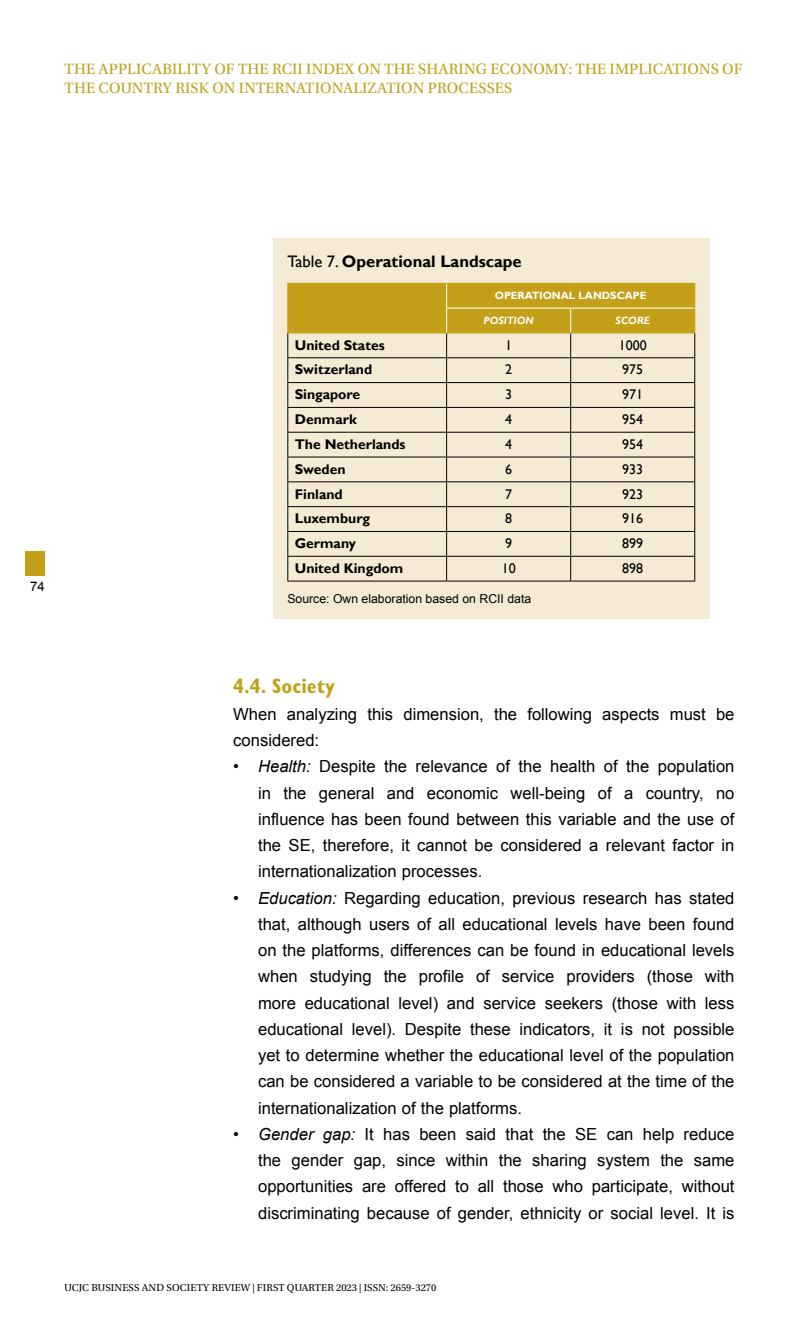
<style>
.page{position:relative;width:809px;height:1340px;background:#fff}
.page>*{position:absolute;margin:0;border:0;box-sizing:border-box;transform-origin:0 0}
.t1{font:700 condensed 21px "Gill Sans Std";color:#c3a017}
.t2{font:16.62px/26.2px "Arial";color:#000;text-align:justify}
.t3{font:700 16.62px "Gill Sans";color:#000}
.t4{font:15.75px/18.9px "Utopia Std";letter-spacing:.01em;color:#c3a017}
.t5{font:700 14px "Gill Sans";color:#000}
.t6{font:14px "Gill Sans";color:#000}
.t7{font:13.12px "Arial";color:#000}
.t8{font:12.25px "Arial";color:#000}
.t9{font:10.5px "Utopia Std";letter-spacing:.01em;color:#000}
.t10{font:700 10.5px "Gill Sans";color:#fff}
.t11{font:italic 700 10.5px "Gill Sans";color:#fff}
.s1{font-weight:400}
.s2{font-style:italic}
</style>
<div class="page">
<div style="left:25px;top:551px;width:20px;height:24px;background:#c3a017"></div>
<div style="left:273px;top:238px;width:436px;height:380px;background:#f5ead4"></div>
<hr style="left:287px;top:580px;width:159px;height:1px;background:#000">
<hr style="left:446px;top:580px;width:124px;height:1px;background:#000">
<hr style="left:570px;top:580px;width:125px;height:1px;background:#000">
<svg style="left:287px;top:283px;width:408px;height:297px"></svg>
<p class="t4" style="left:65px;top:59px;width:679px">THE APPLICABILITY OF THE RCII INDEX ON THE SHARING ECONOMY: THE IMPLICATIONS OF<br>THE COUNTRY RISK ON INTERNATIONALIZATION PROCESSES</p>
<p class="t7" style="left:30px;top:577px;width:16px">74</p>
<p class="t3" style="left:287px;top:252px;width:236px"><span class="s1">Table 7.</span> Operational Landscape</p>
<p class="t10" style="left:495px;top:289px;width:153px">OPERATIONAL LANDSCAPE</p>
<p class="t11" style="left:483px;top:314px;width:52px">POSITION</p>
<p class="t11" style="left:615px;top:314px;width:36px">SCORE</p>
<p class="t5" style="left:295px;top:336px;width:91px">United States</p>
<p class="t6" style="left:505px;top:337px;width:8px">1</p>
<p class="t6" style="left:618px;top:337px;width:29px">1000</p>
<p class="t5" style="left:295px;top:361px;width:79px">Switzerland</p>
<p class="t6" style="left:505px;top:361px;width:8px">2</p>
<p class="t6" style="left:622px;top:361px;width:22px">975</p>
<p class="t5" style="left:295px;top:386px;width:67px">Singapore</p>
<p class="t6" style="left:505px;top:386px;width:8px">3</p>
<p class="t6" style="left:622px;top:386px;width:22px">971</p>
<p class="t5" style="left:295px;top:411px;width:63px">Denmark</p>
<p class="t6" style="left:505px;top:411px;width:8px">4</p>
<p class="t6" style="left:622px;top:411px;width:22px">954</p>
<p class="t5" style="left:295px;top:436px;width:112px">The Netherlands</p>
<p class="t6" style="left:505px;top:436px;width:8px">4</p>
<p class="t6" style="left:622px;top:436px;width:22px">954</p>
<p class="t5" style="left:295px;top:460px;width:52px">Sweden</p>
<p class="t6" style="left:505px;top:461px;width:8px">6</p>
<p class="t6" style="left:622px;top:461px;width:22px">933</p>
<p class="t5" style="left:295px;top:485px;width:49px">Finland</p>
<p class="t6" style="left:505px;top:485px;width:8px">7</p>
<p class="t6" style="left:622px;top:485px;width:22px">923</p>
<p class="t5" style="left:295px;top:510px;width:77px">Luxemburg</p>
<p class="t6" style="left:505px;top:510px;width:8px">8</p>
<p class="t6" style="left:622px;top:510px;width:22px">916</p>
<p class="t5" style="left:295px;top:535px;width:63px">Germany</p>
<p class="t6" style="left:505px;top:535px;width:8px">9</p>
<p class="t6" style="left:622px;top:535px;width:22px">899</p>
<p class="t5" style="left:295px;top:560px;width:110px">United Kingdom</p>
<p class="t6" style="left:501px;top:560px;width:15px">10</p>
<p class="t6" style="left:622px;top:560px;width:22px">898</p>
<p class="t8" style="left:287px;top:590px;width:245px">Source: Own elaboration based on RCII data</p>
<p class="t1" style="left:233px;top:674px;width:103px">4.4. Society</p>
<p class="t2" style="left:233px;top:701px;width:503px">When analyzing this dimension, the following aspects must be considered:</p>
<p class="t2" style="left:258px;top:753px;width:478px;text-indent:-25px">• <span class="s2">Health:</span> Despite the relevance of the health of the population in the general and economic well-being of a country, no influence has been found between this variable and the use of the SE, therefore, it cannot be considered a relevant factor in internationalization processes.</p>
<p class="t2" style="left:258px;top:884px;width:478px;text-indent:-25px">• <span class="s2">Education:</span> Regarding education, previous research has stated that, although users of all educational levels have been found on the platforms, differences can be found in educational levels when studying the profile of service providers (those with more educational level) and service seekers (those with less educational level). Despite these indicators, it is not possible yet to determine whether the educational level of the population can be considered a variable to be considered at the time of the internationalization of the platforms.</p>
<p class="t2" style="left:258px;top:1121px;width:478px;text-indent:-25px">• <span class="s2">Gender gap:</span> It has been said that the SE can help reduce the gender gap, since within the sharing system the same opportunities are offered to all those who participate, without discriminating because of gender, ethnicity or social level. It is</p>
<p class="t9" style="left:64px;top:1281px;width:373px">UCJC BUSINESS AND SOCIETY REVIEW | FIRST QUARTER 2023 | ISSN: 2659-3270</p>
</div>
